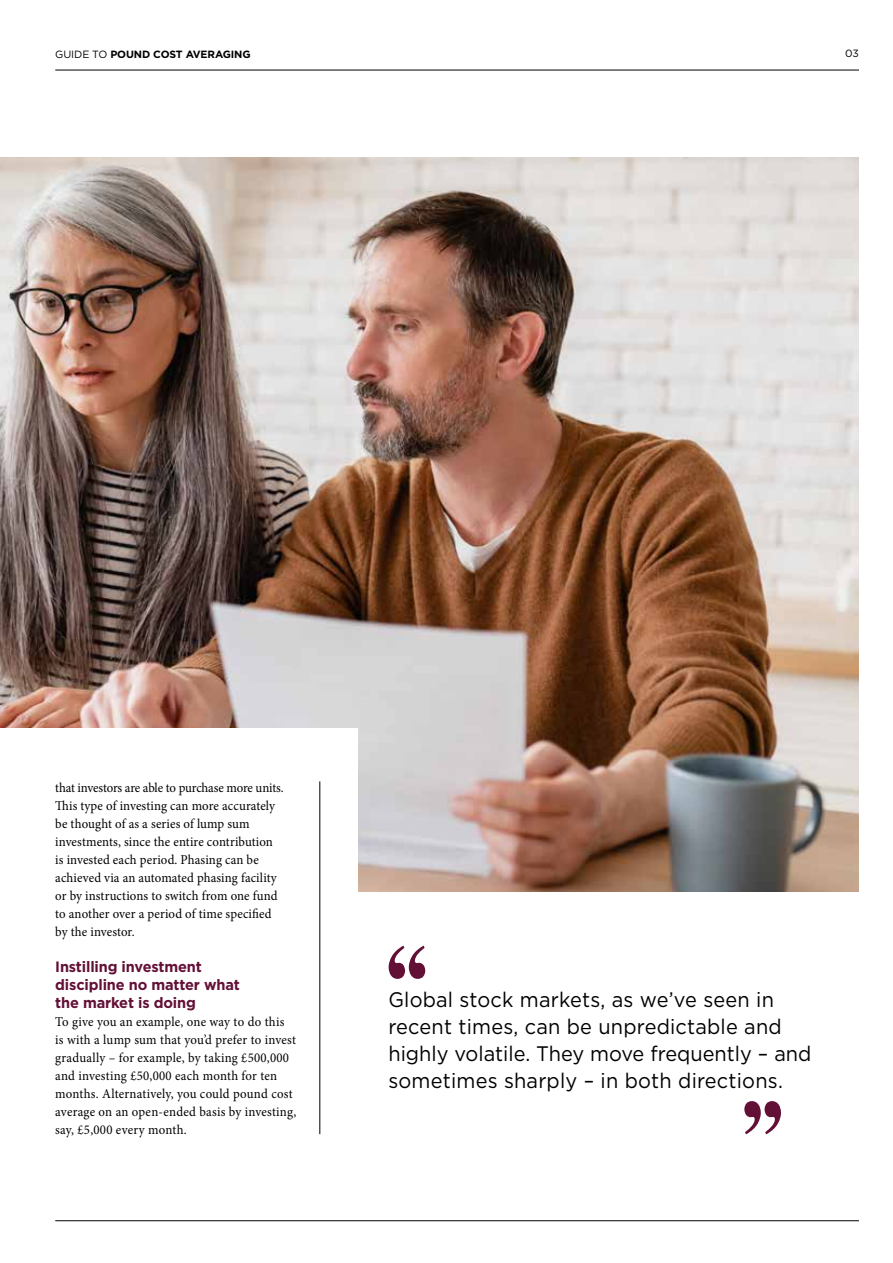
<style>
.page{position:relative;width:893px;height:1263px;background:#fff}
.page>*{position:absolute;margin:0;border:0;box-sizing:border-box;transform-origin:0 0}
.t1{font:21px/27px "Gotham HTF";letter-spacing:.01em;color:#000;scale:.95 1}
.t2{font:700 15px/18px "Gotham HTF";letter-spacing:-.01em;color:#631037}
.t3{font:13.5px/18px "Minion Pro";letter-spacing:.01em;color:#000;scale:.95 1}
.t4{font:700 10.5px "Gotham HTF";letter-spacing:-.01em;color:#000}
.t5{font:10.5px "Gotham HTF";color:#000}
.s1{font-weight:400}
</style>
<div class="page">
<img style="left:0;top:157px;width:859px;height:735px">
<div style="left:0;top:728px;width:357px;height:450px;background:#fff"></div>
<hr style="left:320px;top:781px;width:1px;height:353px;background:#000">
<hr style="left:55px;top:1220px;width:804px;height:1px;background:#000">
<hr style="left:55px;top:70px;width:804px;height:1px;background:#000">
<svg style="left:389px;top:945px;width:36px;height:34px"></svg>
<svg style="left:744px;top:1101px;width:37px;height:33px"></svg>
<p class="t4" style="left:55px;top:48px;width:197px"><span class="s1">GUIDE TO</span> POUND COST AVERAGING</p>
<p class="t5" style="left:845px;top:48px;width:15px">03</p>
<p class="t3" style="left:55px;top:779px;width:242px">that investors are able to purchase more units.<br>This type of investing can more accurately be thought of as a series of lump sum investments, since the entire contribution is invested each period. Phasing can be achieved via an automated phasing facility or by instructions to switch from one fund to another over a period of time specified by the investor.</p>
<p class="t2" style="left:55px;top:957px;width:186px">Instilling investment discipline no matter what the market is doing</p>
<p class="t3" style="left:55px;top:1013px;width:255px">To give you an example, one way to do this<br>is with a lump sum that you’d prefer to invest gradually – for example, by taking £500,000 and investing £50,000 each month for ten months. Alternatively, you could pound cost average on an open-ended basis by investing, say, £5,000 every month.</p>
<h1 class="t1" style="left:388px;top:985px;width:447px">Global stock markets, as we’ve seen in recent times, can be unpredictable and highly volatile. They move frequently – and sometimes sharply – in both directions.</h1>
</div>
